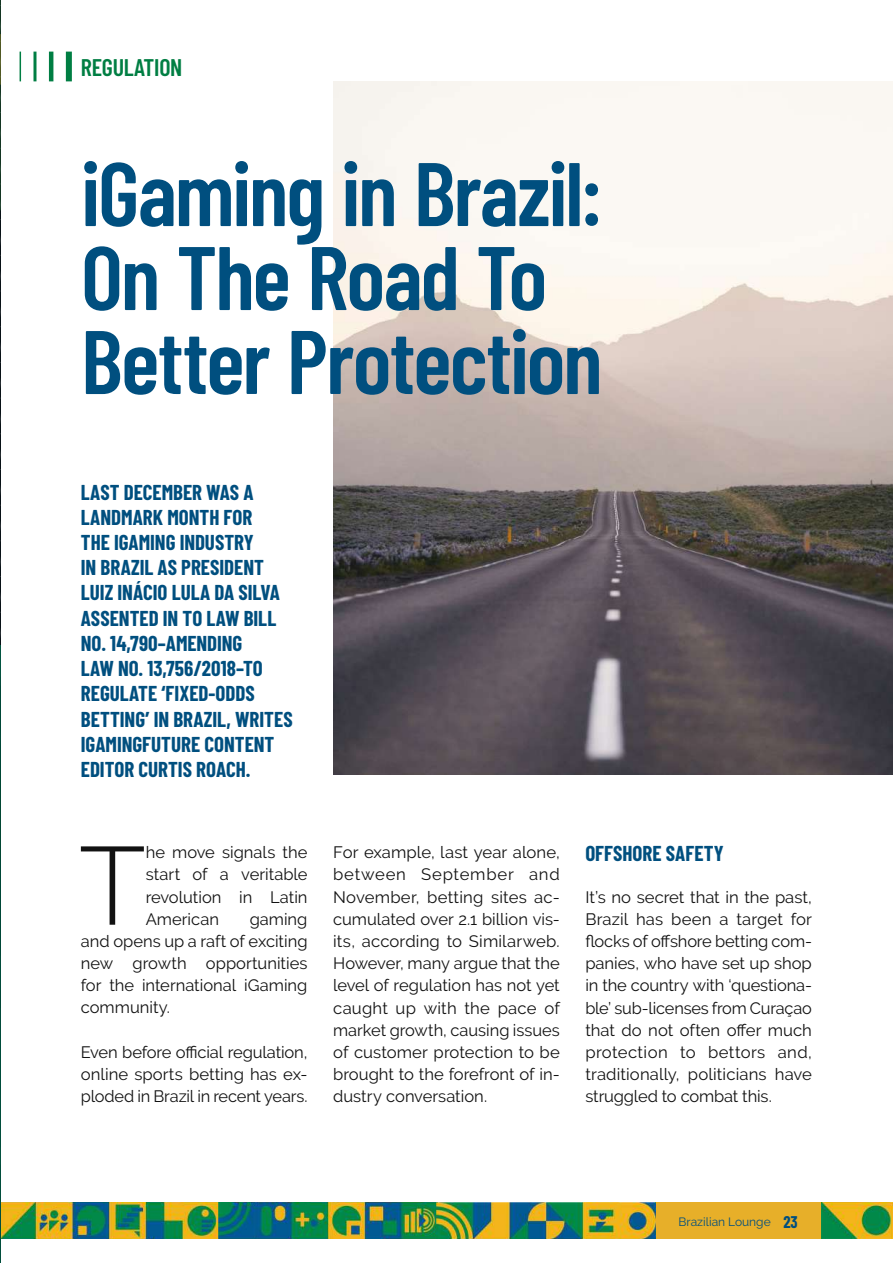
<style>
.page{position:relative;width:893px;height:1263px;background:#fff}
.page>*{position:absolute;margin:0;border:0;box-sizing:border-box;transform-origin:0 0}
.t1{font:300 110.25px "Raleway";color:#121212}
.t2{font:600 90px/84px "Barlow Condensed";letter-spacing:-.02em;color:#004f7f}
.t3{font:600 24px "Barlow Condensed";letter-spacing:-.01em;color:#007e43}
.t4{font:700 21px/25.2px "Barlow Condensed";color:#004f7f}
.t5{font:16.5px/22.2px "Raleway";color:#121212;text-align:justify}
.t6{font:12px "Raleway";color:#004f7f}
.s1{font-family:"Barlow Condensed";font-weight:700;font-size:16.5px}
</style>
<div class="page">
<div style="left:655px;top:1202px;width:166px;height:36px;background:#e7af29"></div>
<img style="left:1px;top:1202px;width:654px;height:36px">
<img style="left:821px;top:1202px;width:72px;height:36px">
<img style="left:333px;top:81px;width:560px;height:693px">
<div style="left:66px;top:52px;width:6px;height:29px;background:#007e43"></div>
<hr style="left:49px;top:52px;width:4px;height:29px;background:#007e43">
<hr style="left:33px;top:52px;width:3px;height:29px;background:#007e43">
<svg style="left:20px;top:52px;width:1px;height:29px"></svg>
<img style="left:0;top:649px;width:1px;height:613px">
<hr style="left:0;top:0;width:1px;height:644px;background:#081116">
<svg style="left:0;top:593px;width:1px;height:56px"></svg>
<svg style="left:0;top:0;width:1px;height:327px"></svg>
<h3 class="t3" style="left:81px;top:50px;width:103px">REGULATION</h3>
<h2 class="t2" style="left:81px;top:146px;width:523px">iGaming in Brazil:<br>On The Road To<br>Better Protection</h2>
<p class="t4" style="left:81px;top:478px;width:213px">LAST DECEMBER WAS A<br>LANDMARK MONTH FOR<br>THE IGAMING INDUSTRY<br>IN BRAZIL AS PRESIDENT<br>LUIZ INÁCIO LULA DA SILVA<br>ASSENTED IN TO LAW BILL<br>NO. 14,790–AMENDING<br>LAW NO. 13,756/2018–TO<br>REGULATE ‘FIXED-ODDS<br>BETTING’ IN BRAZIL, WRITES<br>IGAMINGFUTURE CONTENT<br>EDITOR CURTIS ROACH.</p>
<h1 class="t1" style="left:79px;top:821px;width:68px">T</h1>
<p class="t5" style="left:146px;top:841px;width:163px">he move signals the start of a veritable revolution in Latin American</p>
<p class="t5" style="left:81px;top:908px;width:228px;text-indent:169px">gaming and opens up a raft of exciting new growth opportunities for the international iGaming community.</p>
<p class="t5" style="left:81px;top:1041px;width:228px">Even before official regulation, online sports betting has ex&shy;ploded in Brazil in recent years.</p>
<p class="t5" style="left:333px;top:841px;width:228px">For example, last year alone, between September and November, betting sites ac&shy;cumulated over 2.1 billion vis&shy;its, according to Similarweb.<br>However, many argue that the level of regulation has not yet caught up with the pace of market growth, causing issues of customer protection to be brought to the forefront of in&shy;dustry conversation.</p>
<p class="t4" style="left:585px;top:840px;width:140px">OFFSHORE SAFETY</p>
<p class="t5" style="left:585px;top:885px;width:228px">It’s no secret that in the past, Brazil has been a target for flocks of offshore betting com&shy;panies, who have set up shop in the country with ‘questiona&shy;ble’ sub-licenses from Curaçao that do not often offer much protection to bettors and, traditionally, politicians have struggled to combat this.</p>
<p class="t6" style="left:679px;top:1215px;width:121px">Brazilian Lounge <span class="s1">23</span></p>
</div>
